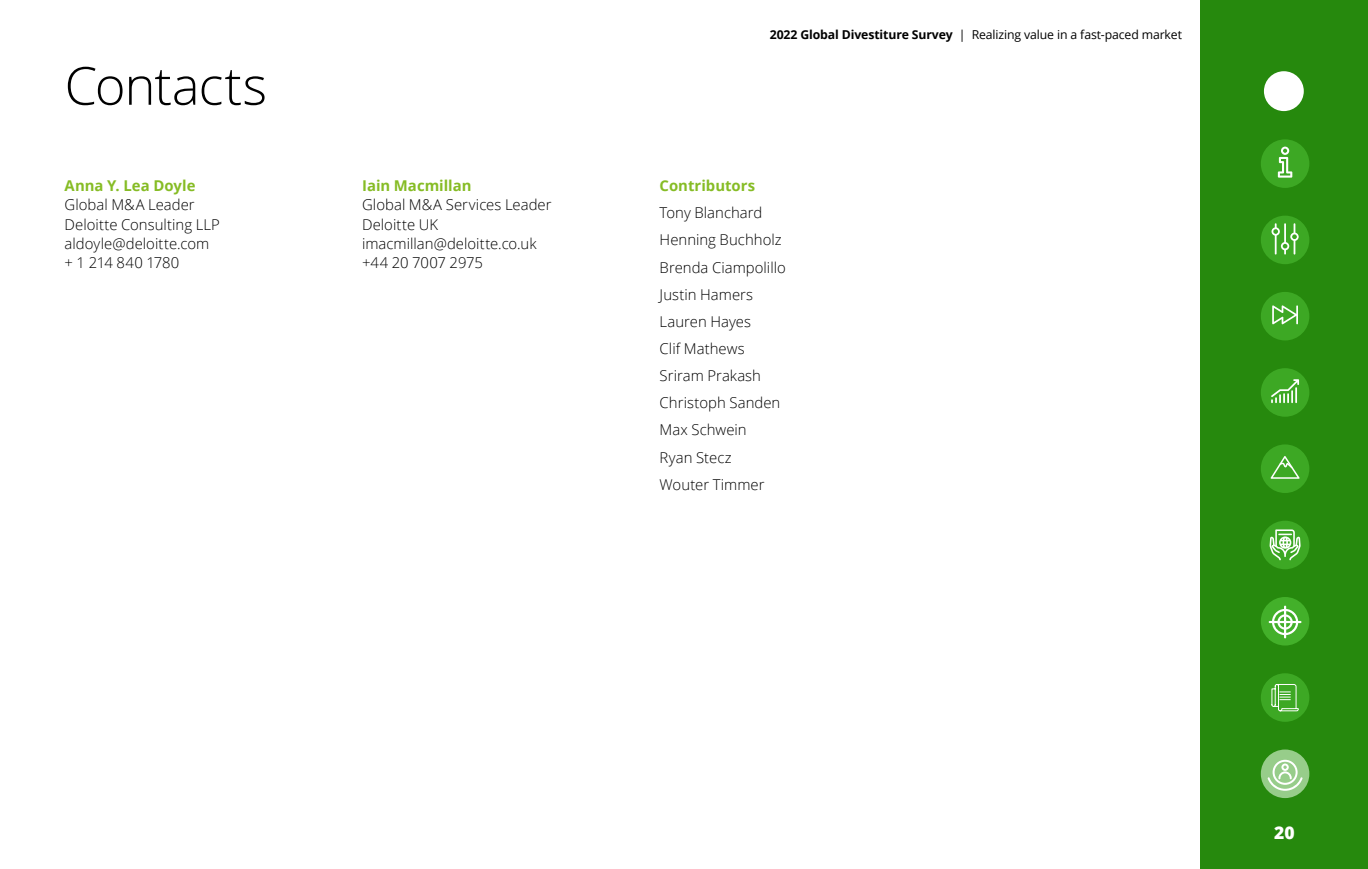
<style>
.page{position:relative;width:1368px;height:869px;background:#fff}
.page>*{position:absolute;margin:0;border:0;box-sizing:border-box;transform-origin:0 0}
.t1{font:300 52.5px "Open Sans";letter-spacing:-.02em;color:#000}
.t2{font:800 17.5px "Open Sans";color:#fff}
.Subhead_A__12_18pt{font:300 14.88px/19.2px "Open Sans";letter-spacing:.005em;color:#000}
.Body_copy__12_18pt{font:300 14.88px "Open Sans";color:#000}
.Subhead_A__12_18pt-2{font:700 14.88px "Open Sans";color:#86bc25}
.t3{font:12.25px "Open Sans";letter-spacing:-.01em;color:#000}
.s1{font-weight:700}
.s2{font-weight:700;color:#86bc25}
</style>
<div class="page">
<div style="left:1200px;top:0;width:167px;height:868px;background:#26890d"></div>
<div style="left:1263px;top:71px;width:40px;height:40px;background:#fff;border-radius:50%"></div>
<div style="left:1260px;top:673px;width:49px;height:48px;background:#3da824;border-radius:50%"></div>
<svg style="left:1271px;top:684px;width:27px;height:27px"></svg>
<svg style="left:1260px;top:749px;width:49px;height:48px"></svg>
<svg style="left:1267px;top:759px;width:35px;height:31px"></svg>
<div style="left:1260px;top:139px;width:49px;height:49px;background:#3da824;border-radius:50%"></div>
<svg style="left:1277px;top:146px;width:14px;height:31px"></svg>
<div style="left:1260px;top:292px;width:49px;height:48px;background:#3da824;border-radius:50%"></div>
<svg style="left:1272px;top:305px;width:25px;height:19px"></svg>
<div style="left:1260px;top:368px;width:49px;height:48px;background:#3da824;border-radius:50%"></div>
<svg style="left:1271px;top:379px;width:27px;height:24px"></svg>
<svg style="left:1260px;top:444px;width:49px;height:49px"></svg>
<svg style="left:1270px;top:456px;width:29px;height:22px"></svg>
<svg style="left:1260px;top:520px;width:49px;height:49px"></svg>
<svg style="left:1269px;top:529px;width:31px;height:31px"></svg>
<div style="left:1260px;top:215px;width:49px;height:49px;background:#3da824;border-radius:50%"></div>
<svg style="left:1271px;top:223px;width:27px;height:31px"></svg>
<hr style="left:1283px;top:223px;width:2px;height:20px;background:#fff">
<div style="left:1260px;top:596px;width:49px;height:49px;background:#43b02a;border-radius:50%"></div>
<svg style="left:1268px;top:605px;width:33px;height:33px"></svg>
<p class="t1" style="left:64px;top:50px;width:204px">Contacts</p>
<p class="t3" style="left:769px;top:26px;width:413px"><span class="s1">2022 Global Divestiture Survey</span> | Realizing value in a fast-paced market</p>
<p class="Subhead_A__12_18pt" style="left:64px;top:175px;width:157px"><span class="s2">Anna Y. Lea Doyle<br></span>Global M&amp;A Leader<br>Deloitte Consulting LLP aldoyle@deloitte.com + 1 214 840 1780</p>
<p class="Subhead_A__12_18pt" style="left:362px;top:175px;width:191px"><span class="s2">Iain Macmillan<br></span>Global M&amp;A Services Leader<br>Deloitte UK imacmillan@deloitte.co.uk +44 20 7007 2975</p>
<p class="Subhead_A__12_18pt-2" style="left:659px;top:175px;width:97px">Contributors</p>
<p class="Body_copy__12_18pt" style="left:659px;top:202px;width:104px">Tony Blanchard</p>
<p class="Body_copy__12_18pt" style="left:659px;top:230px;width:124px">Henning Buchholz</p>
<p class="Body_copy__12_18pt" style="left:659px;top:257px;width:128px">Brenda Ciampolillo</p>
<p class="Body_copy__12_18pt" style="left:659px;top:284px;width:95px">Justin Hamers</p>
<p class="Body_copy__12_18pt" style="left:659px;top:311px;width:93px">Lauren Hayes</p>
<p class="Body_copy__12_18pt" style="left:659px;top:338px;width:87px">Clif Mathews</p>
<p class="Body_copy__12_18pt" style="left:659px;top:365px;width:103px">Sriram Prakash</p>
<p class="Body_copy__12_18pt" style="left:659px;top:392px;width:122px">Christoph Sanden</p>
<p class="Body_copy__12_18pt" style="left:659px;top:419px;width:89px">Max Schwein</p>
<p class="Body_copy__12_18pt" style="left:659px;top:447px;width:74px">Ryan Stecz</p>
<p class="Body_copy__12_18pt" style="left:659px;top:474px;width:106px">Wouter Timmer</p>
<p class="t2" style="left:1273px;top:819px;width:22px">20</p>
</div>
